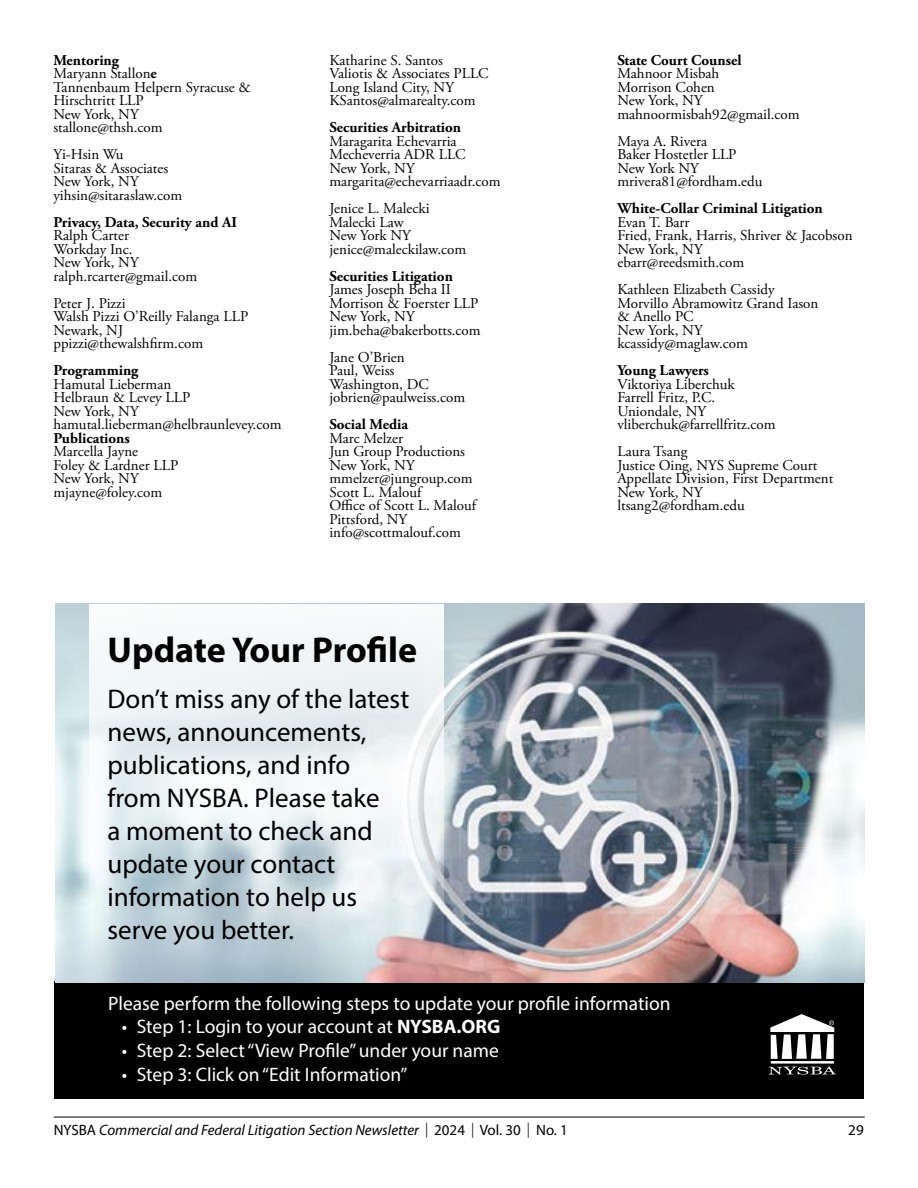
<style>
.page{position:relative;width:918px;height:1188px;background:#fff}
.page>*{position:absolute;margin:0;border:0;box-sizing:border-box;transform-origin:0 0}
.t1{font:700 36px "Myriad Pro";color:#000}
.t2{font:27px/33px "Myriad Pro";color:#000}
.t3{font:19.5px "Myriad Pro";color:#fff}
.t4{font:15px/13.5px "Adobe Garamond Pro";color:#000}
.t5{font:italic 15px "Myriad Pro";color:#000}
.t6{font:700 15px "Adobe Garamond Pro";color:#000}
.t7{font:15px "Myriad Pro";color:#000}
.s1{font-weight:700}
.s2{font-style:normal}
</style>
<div class="page">
<hr style="left:54px;top:1117px;width:811px;height:1px;background:#000">
<div style="left:54px;top:981px;width:810px;height:118px;background:#000"></div>
<svg style="left:769px;top:1067px;width:67px;height:8px"></svg>
<hr style="left:771px;top:1061px;width:63px;height:3px;background:#fff">
<svg style="left:770px;top:1014px;width:64px;height:45px"></svg>
<img style="left:56px;top:604px;width:808px;height:379px">
<svg style="left:90px;top:604px;width:354px;height:371px"></svg>
<p class="t6" style="left:53px;top:51px;width:67px">Mentoring</p>
<p class="t4" style="left:53px;top:67px;width:199px">Maryann Stallon<span class="s1">e<br></span>Tannenbaum Helpern Syracuse &amp;<br>Hirschtritt LLP<br>New York, NY stallone@thsh.com</p>
<p class="t4" style="left:53px;top:148px;width:130px">Yi-Hsin Wu<br>Sitaras &amp; Associates<br>New York, NY yihsin@sitaraslaw.com</p>
<p class="t4" style="left:53px;top:216px;width:185px"><span class="s1">Privacy, Data, Security and AI<br></span>Ralph Carter<br>Workday Inc.<br>New York, NY ralph.rcarter@gmail.com</p>
<p class="t4" style="left:53px;top:297px;width:74px">Peter J. Pizzi</p>
<p class="t4" style="left:53px;top:310px;width:196px">Walsh Pizzi O’Reilly Falanga LLP</p>
<p class="t4" style="left:53px;top:324px;width:71px">Newark, NJ</p>
<p class="t4" style="left:53px;top:337px;width:151px">ppizzi@thewalshfirm.com</p>
<p class="t4" style="left:53px;top:364px;width:230px"><span class="s1">Programming<br></span>Hamutal Lieberman<br>Helbraun &amp; Levey LLP<br>New York, NY hamutal.lieberman@helbraunlevey.com</p>
<p class="t6" style="left:53px;top:429px;width:78px">Publications</p>
<p class="t4" style="left:53px;top:445px;width:126px">Marcella Jayne<br>Foley &amp; Lardner LLP<br>New York, NY mjayne@foley.com</p>
<p class="t4" style="left:329px;top:54px;width:161px">Katharine S. Santos<br>Valiotis &amp; Associates PLLC<br>Long Island City, NY<br>KSantos@almarealty.com</p>
<p class="t4" style="left:329px;top:121px;width:138px"><span class="s1">Securities Arbitration<br></span>Maragarita Echevarria<br>Mecheverria ADR LLC<br>New York, NY</p>
<p class="t4" style="left:329px;top:175px;width:173px">margarita@echevarriaadr.com</p>
<p class="t4" style="left:329px;top:202px;width:138px">Jenice L. Malecki<br>Malecki Law<br>New York NY jenice@maleckilaw.com</p>
<p class="t4" style="left:329px;top:270px;width:153px"><span class="s1">Securities Litigation<br></span>James Joseph Beha II<br>Morrison &amp; Foerster LLP<br>New York, NY jim.beha@bakerbotts.com</p>
<p class="t4" style="left:329px;top:351px;width:137px">Jane O’Brien<br>Paul, Weiss<br>Washington, DC jobrien@paulweiss.com</p>
<p class="t4" style="left:329px;top:418px;width:145px"><span class="s1">Social Media<br></span>Marc Melzer<br>Jun Group Productions<br>New York, NY mmelzer@jungroup.com</p>
<p class="t4" style="left:329px;top:486px;width:148px">Scott L. Malouf<br>Office of Scott L. Malouf<br>Pittsford, NY info@scottmalouf.com</p>
<p class="t1" style="left:107px;top:626px;width:311px">Update Your Profile</p>
<p class="t2" style="left:107px;top:682px;width:303px">Don’t miss any of the latest news, announcements, publications, and info from NYSBA. Please take<br>a moment to check and update your contact information to help us serve you better.</p>
<p class="t4" style="left:617px;top:54px;width:184px"><span class="s1">State Court Counsel<br></span>Mahnoor Misbah<br>Morrison Cohen<br>New York, NY mahnoormisbah92@gmail.com</p>
<p class="t4" style="left:617px;top:135px;width:147px">Maya A. Rivera<br>Baker Hostetler LLP<br>New York NY mrivera81@fordham.edu</p>
<p class="t4" style="left:617px;top:202px;width:237px"><span class="s1">White-Collar Criminal Litigation<br></span>Evan T. Barr<br>Fried, Frank, Harris, Shriver &amp; Jacobson<br>New York, NY<br>ebarr@reedsmith.com</p>
<p class="t4" style="left:617px;top:283px;width:203px">Kathleen Elizabeth Cassidy<br>Morvillo Abramowitz Grand Iason &amp; Anello PC<br>New York, NY kcassidy@maglaw.com</p>
<p class="t4" style="left:617px;top:364px;width:160px"><span class="s1">Young Lawyers<br></span>Viktoriya Liberchuk<br>Farrell Fritz, P.C.<br>Uniondale, NY vliberchuk@farrellfritz.com</p>
<p class="t4" style="left:617px;top:445px;width:217px">Laura Tsang<br>Justice Oing, NYS Supreme Court<br>Appellate Division, First Department<br>New York, NY ltsang2@fordham.edu</p>
<p class="t3" style="left:108px;top:991px;width:564px">Please perform the following steps to update your profile information</p>
<p class="t3" style="left:122px;top:1014px;width:380px">• Step 1: Login to your account at <span class="s1">NYSBA.ORG</span></p>
<p class="t3" style="left:122px;top:1039px;width:379px">• Step 2: Select “View Profile” under your name</p>
<p class="t3" style="left:122px;top:1063px;width:287px">• Step 3: Click on “Edit Information”</p>
<p class="t5" style="left:54px;top:1121px;width:516px"><span class="s2">NYSBA</span> Commercial and Federal Litigation Section Newsletter <span class="s2">| 2024 | Vol. 30 | No. 1</span></p>
<p class="t7" style="left:848px;top:1121px;width:17px">29</p>
</div>
